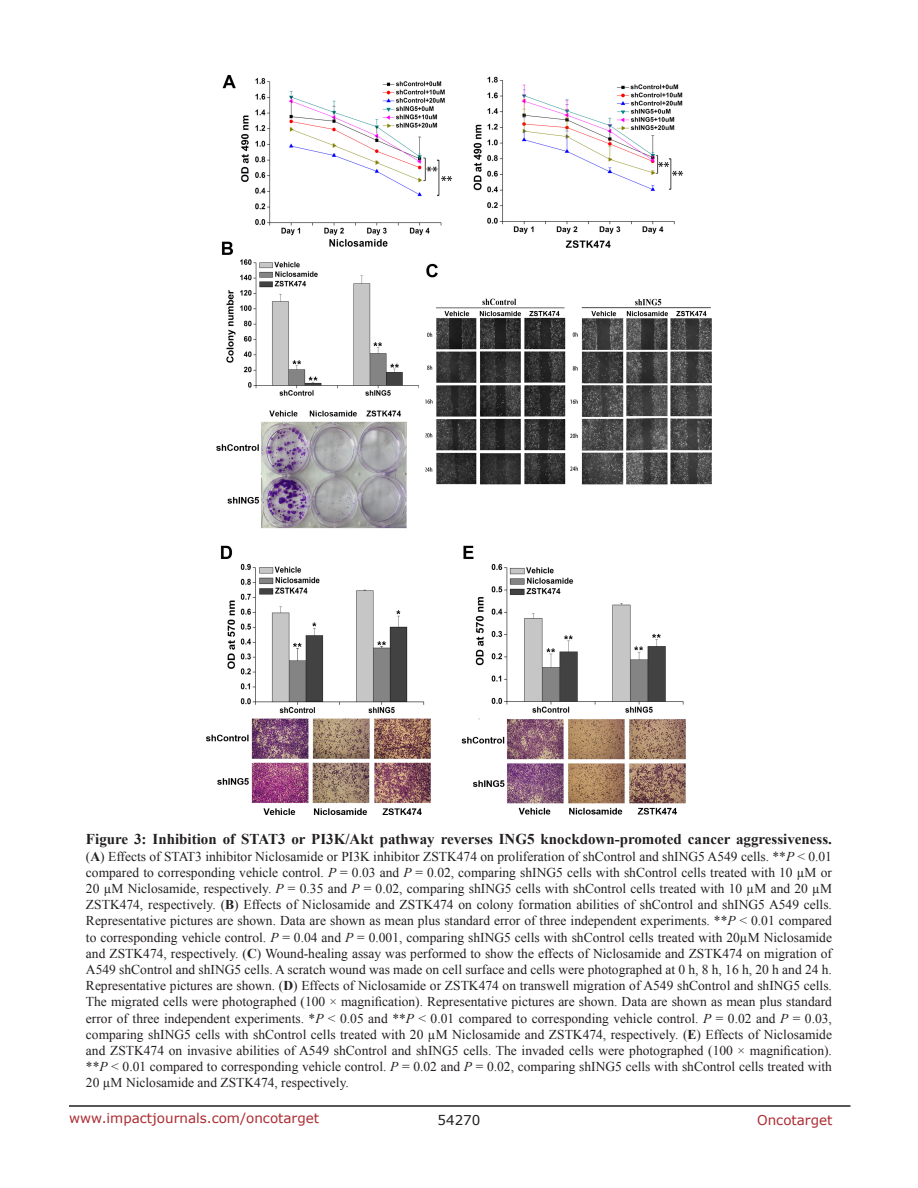
<style>
.page{position:relative;width:918px;height:1188px;background:#fff}
.page>*{position:absolute;margin:0;border:0;box-sizing:border-box;transform-origin:0 0}
.FigureText{font:700 15px "Times New Roman";color:#231f20}
.FigureText-2{font:13.5px/16.2px "Times New Roman";color:#231f20;text-align:justify}
.t1{font:13.5px "Verdana";color:#ac2b31}
.t2{font:13.5px "Verdana";color:#231f20}
.s1{font-weight:700}
.s2{font-style:italic}
</style>
<div class="page">
<hr style="left:69px;top:1105px;width:781px;height:2px;background:#231f20">
<img style="left:207px;top:76px;width:504px;height:738px">
<p class="FigureText" style="left:86px;top:829px;width:747px">Figure 3: Inhibition of STAT3 or PI3K/Akt pathway reverses ING5 knockdown-promoted cancer aggressiveness.</p>
<p class="FigureText-2" style="left:86px;top:848px;width:748px">(<span class="s1">A</span>) Effects of STAT3 inhibitor Niclosamide or PI3K inhibitor ZSTK474 on proliferation of shControl and shING5 A549 cells. **<span class="s2">P</span> &lt; 0.01 compared to corresponding vehicle control. <span class="s2">P</span> = 0.03 and <span class="s2">P</span> = 0.02, comparing shING5 cells with shControl cells treated with 10 µM or 20 µM Niclosamide, respectively. <span class="s2">P</span> = 0.35 and <span class="s2">P</span> = 0.02, comparing shING5 cells with shControl cells treated with 10 µM and 20 µM ZSTK474, respectively. (<span class="s1">B</span>) Effects of Niclosamide and ZSTK474 on colony formation abilities of shControl and shING5 A549 cells.<br>Representative pictures are shown. Data are shown as mean plus standard error of three independent experiments. **<span class="s2">P</span> &lt; 0.01 compared to corresponding vehicle control. <span class="s2">P</span> = 0.04 and <span class="s2">P</span> = 0.001, comparing shING5 cells with shControl cells treated with 20µM Niclosamide and ZSTK474, respectively. (<span class="s1">C</span>) Wound-healing assay was performed to show the effects of Niclosamide and ZSTK474 on migration of A549 shControl and shING5 cells. A scratch wound was made on cell surface and cells were photographed at 0 h, 8 h, 16 h, 20 h and 24 h.<br>Representative pictures are shown. (<span class="s1">D</span>) Effects of Niclosamide or ZSTK474 on transwell migration of A549 shControl and shING5 cells.<br>The migrated cells were photographed (100 × magnification). Representative pictures are shown. Data are shown as mean plus standard error of three independent experiments. *<span class="s2">P</span> &lt; 0.05 and **<span class="s2">P</span> &lt; 0.01 compared to corresponding vehicle control. <span class="s2">P</span> = 0.02 and <span class="s2">P</span> = 0.03, comparing shING5 cells with shControl cells treated with 20 µM Niclosamide and ZSTK474, respectively. (<span class="s1">E</span>) Effects of Niclosamide and ZSTK474 on invasive abilities of A549 shControl and shING5 cells. The invaded cells were photographed (100 × magnification). **<span class="s2">P</span> &lt; 0.01 compared to corresponding vehicle control. <span class="s2">P</span> = 0.02 and <span class="s2">P</span> = 0.02, comparing shING5 cells with shControl cells treated with 20 µM Niclosamide and ZSTK474, respectively.</p>
<p class="t1" style="left:69px;top:1109px;width:252px">www.impactjournals.com/oncotarget</p>
<p class="t2" style="left:438px;top:1111px;width:44px">54270</p>
<p class="t1" style="left:757px;top:1111px;width:77px">Oncotarget</p>
</div>
